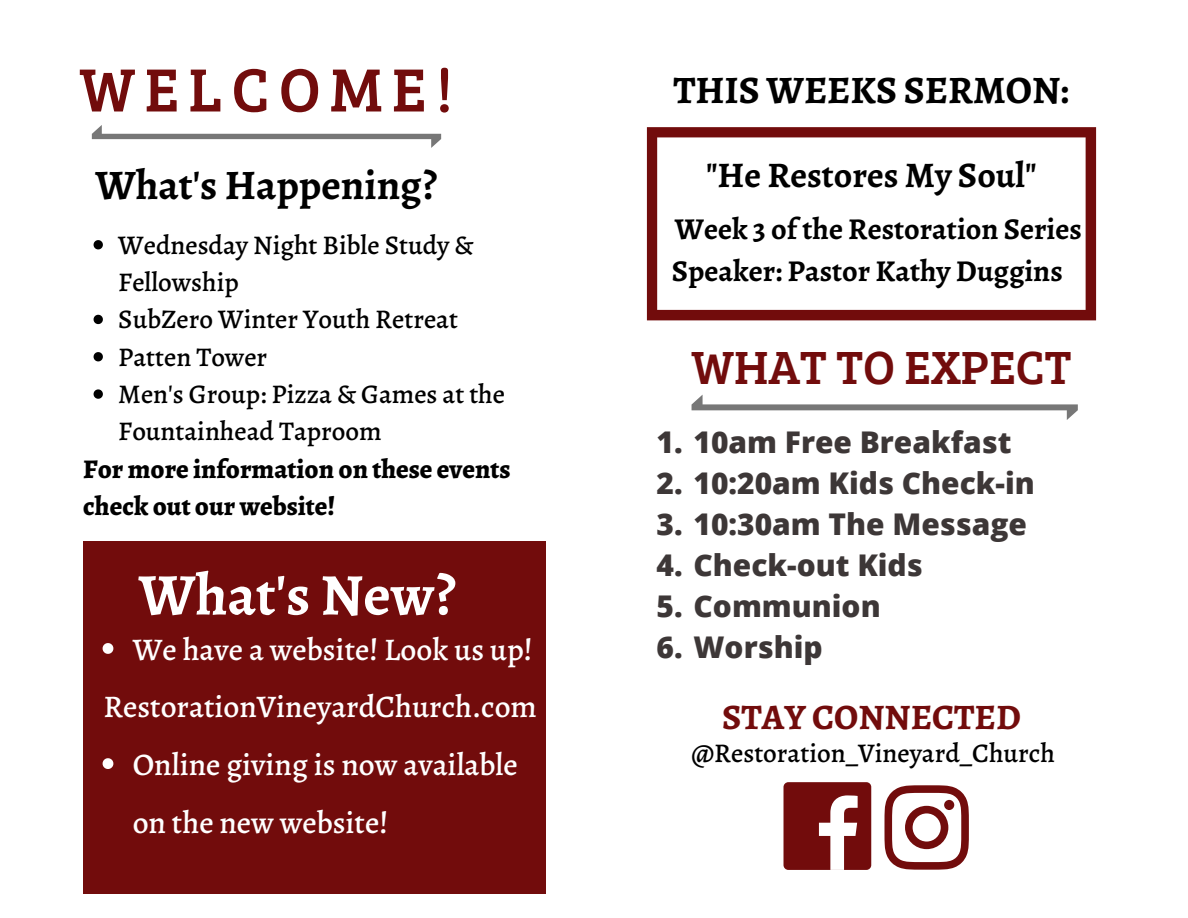
<style>
.page{position:relative;width:1188px;height:918px;background:#fff}
.page>*{position:absolute;margin:0;border:0;box-sizing:border-box;transform-origin:0 0}
.t1{font:63px "Bree Serif";letter-spacing:.15em;color:#720c0c}
.t2{font:700 59.1px "Alegreya";color:#fff}
.t3{font:48.15px "Bree Serif";color:#720c0c}
.t4{font:700 42px "Alegreya";color:#000}
.t5{font:700 38.85px "Alegreya SC";color:#000}
.t6{font:700 36px "Alegreya";color:#000}
.t7{font:700 35.85px "Alegreya SC";color:#720c0c}
.t8{font:500 31.5px/57.6px "Alegreya";color:#fff}
.t9{font:700 30.3px/41.8px "Alegreya";color:#000}
.t10{font:800 29.85px "Open Sans";color:#3d3737}
.t11{font:500 27px/37.3px "Alegreya";color:#000}
.t12{font:800 27px/37.3px "Alegreya";color:#000}
</style>
<div class="page">
<svg style="left:92px;top:125px;width:349px;height:23px"></svg>
<div style="left:83px;top:541px;width:463px;height:352px;background:#720c0c"></div>
<svg style="left:647px;top:127px;width:449px;height:193px"></svg>
<svg style="left:884px;top:785px;width:85px;height:85px"></svg>
<div style="left:944px;top:800px;width:10px;height:10px;background:#720c0c;border-radius:50%"></div>
<div style="left:784px;top:782px;width:87px;height:88px;background:#720c0c;border-radius:5px"></div>
<svg style="left:819px;top:795px;width:39px;height:75px"></svg>
<svg style="left:94px;top:240px;width:9px;height:9px"></svg>
<svg style="left:94px;top:315px;width:9px;height:9px"></svg>
<svg style="left:94px;top:352px;width:9px;height:9px"></svg>
<svg style="left:94px;top:389px;width:9px;height:10px"></svg>
<svg style="left:103px;top:643px;width:10px;height:11px"></svg>
<svg style="left:103px;top:758px;width:10px;height:11px"></svg>
<svg style="left:692px;top:395px;width:386px;height:25px"></svg>
<h1 class="t1" style="left:79px;top:44px;width:375px">WELCOME!</h1>
<h3 class="t4" style="left:95px;top:157px;width:343px">What's Happening?</h3>
<p class="t11" style="left:118px;top:226px;width:388px">Wednesday Night Bible Study &amp;<br>Fellowship<br>SubZero Winter Youth Retreat<br>Patten Tower<br>Men's Group: Pizza &amp; Games at the<br>Fountainhead Taproom</p>
<p class="t12" style="left:83px;top:450px;width:429px">For more information on these events check out our website!</p>
<h2 class="t2" style="left:139px;top:554px;width:319px">What's New?</h2>
<p class="t8" style="left:133px;top:620px;width:402px">We have a website! Look us up!</p>
<p class="t8" style="left:104px;top:678px;width:435px">RestorationVineyardChurch.com</p>
<p class="t8" style="left:133px;top:736px;width:387px">Online giving is now available on the new website!</p>
<h3 class="t5" style="left:673px;top:63px;width:398px">THIS WEEKS SERMON:</h3>
<h3 class="t6" style="left:706px;top:150px;width:332px">"He Restores My Soul"</h3>
<p class="t9" style="left:672px;top:208px;width:412px">Week 3 of the Restoration Series<br>Speaker: Pastor Kathy Duggins</p>
<h3 class="t3" style="left:691px;top:332px;width:381px">WHAT TO EXPECT</h3>
<p class="t10" style="left:657px;top:421px;width:356px">1. 10am Free Breakfast</p>
<p class="t10" style="left:657px;top:462px;width:380px">2. 10:20am Kids Check-in</p>
<p class="t10" style="left:657px;top:503px;width:372px">3. 10:30am The Message</p>
<p class="t10" style="left:657px;top:544px;width:268px">4. Check-out Kids</p>
<p class="t10" style="left:657px;top:585px;width:226px">5. Communion</p>
<p class="t10" style="left:657px;top:627px;width:168px">6. Worship</p>
<h3 class="t7" style="left:722px;top:692px;width:300px">STAY CONNECTED</h3>
<p class="t11" style="left:691px;top:734px;width:365px">@Restoration_Vineyard_Church</p>
</div>
